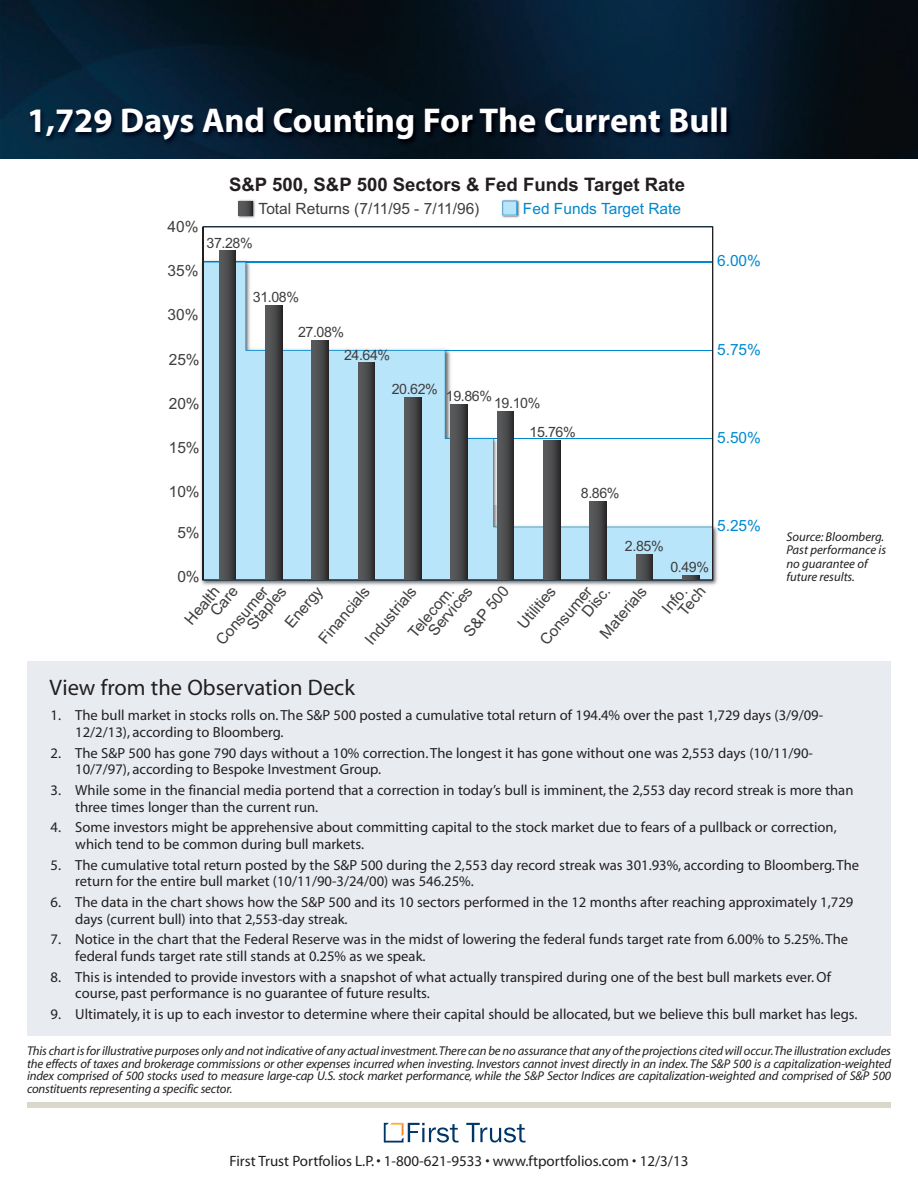
<style>
.page{position:relative;width:918px;height:1188px;background:#fff}
.page>*{position:absolute;margin:0;border:0;box-sizing:border-box;transform-origin:0 0}
.t1{font:700 34.5px "Myriad";color:#fff}
.t2{font:22.5px "Myriad";color:#231f20}
.t3{font:700 18.6px "Arial";color:#231f20}
.t4{font:15.45px/14px "Arial";color:#3e3e3f}
.t5{font:15.45px "Arial";color:#0089cf}
.t6{font:15px "Myriad";color:#231f20}
.t7{font:14.7px/16.5px "Myriad";color:#231f20}
.t8{font:14.25px/23px "Arial";letter-spacing:-.03em;color:#3e3e3f}
.t9{font:italic 12.75px/12.8px "Myriad";letter-spacing:-.01em;color:#231f20;text-align:justify}
</style>
<div class="page">
<div style="left:27px;top:662px;width:864px;height:374px;background:#e8ecf1"></div>
<img style="left:0;top:0;width:918px;height:159px">
<svg style="left:466px;top:1123px;width:60px;height:20px"></svg>
<svg style="left:384px;top:1123px;width:75px;height:20px"></svg>
<div style="left:27px;top:1102px;width:864px;height:6px;background:#dad8ca"></div>
<img style="left:21px;top:52px;width:882px;height:99px">
<img style="left:201px;top:258px;width:517px;height:328px">
<svg style="left:202px;top:226px;width:511px;height:355px"></svg>
<img style="left:237px;top:199px;width:18px;height:19px">
<svg style="left:238px;top:201px;width:14px;height:14px"></svg>
<img style="left:501px;top:199px;width:19px;height:19px">
<svg style="left:503px;top:201px;width:14px;height:14px"></svg>
<svg style="left:219px;top:251px;width:17px;height:328px;background:#474849"></svg>
<svg style="left:265px;top:305px;width:17px;height:274px;background:#48484a"></svg>
<svg style="left:312px;top:341px;width:16px;height:238px;background:#48494a"></svg>
<svg style="left:358px;top:362px;width:17px;height:217px;background:#474849"></svg>
<svg style="left:404px;top:398px;width:17px;height:181px;background:#48484a"></svg>
<svg style="left:451px;top:404px;width:16px;height:175px;background:#48494a"></svg>
<svg style="left:497px;top:411px;width:17px;height:168px;background:#474749"></svg>
<svg style="left:543px;top:441px;width:17px;height:138px;background:#48484a"></svg>
<svg style="left:590px;top:501px;width:16px;height:78px"></svg>
<svg style="left:636px;top:554px;width:17px;height:25px"></svg>
<svg style="left:682px;top:575px;width:17px;height:4px"></svg>
<h1 class="t1" style="left:27px;top:107px;width:703px">1,729 Days And Counting For The Current Bull</h1>
<p class="t3" style="left:229px;top:172px;width:457px">S&amp;P 500, S&amp;P 500 Sectors &amp; Fed Funds Target Rate</p>
<p class="t4" style="left:168px;top:220px;width:33px">40%</p>
<p class="t4" style="left:168px;top:264px;width:33px">35%</p>
<p class="t4" style="left:168px;top:308px;width:33px">30%</p>
<p class="t4" style="left:169px;top:352px;width:33px">25%</p>
<p class="t4" style="left:169px;top:396px;width:33px">20%</p>
<p class="t4" style="left:169px;top:440px;width:33px">15%</p>
<p class="t4" style="left:259px;top:202px;width:222px">Total Returns (7/11/95 - 7/11/96)</p>
<p class="t5" style="left:523px;top:198px;width:160px">Fed Funds Target Rate</p>
<p class="t8" style="left:207px;top:232px;width:48px">37.28%</p>
<p class="t8" style="left:253px;top:286px;width:48px">31.08%</p>
<p class="t8" style="left:344px;top:321px;width:48px;text-indent:-46px">27.08%<br>24.64%</p>
<p class="t8" style="left:392px;top:377px;width:48px">20.62%</p>
<p class="t8" style="left:446px;top:384px;width:48px">19.86%</p>
<p class="t8" style="left:494px;top:392px;width:48px">19.10%</p>
<p class="t8" style="left:530px;top:421px;width:48px">15.76%</p>
<p class="t5" style="left:717px;top:250px;width:45px">6.00%</p>
<p class="t5" style="left:717px;top:340px;width:45px">5.75%</p>
<p class="t5" style="left:717px;top:428px;width:45px">5.50%</p>
<p class="t4" style="left:169px;top:485px;width:33px">10%</p>
<p class="t4" style="left:177px;top:526px;width:24px">5%</p>
<p class="t4" style="left:177px;top:570px;width:24px">0%</p>
<p class="t8" style="left:581px;top:481px;width:40px">8.86%</p>
<p class="t8" style="left:625px;top:535px;width:40px">2.85%</p>
<p class="t8" style="left:670px;top:555px;width:40px">0.49%</p>
<p class="t4" style="left:435px;top:608px;width:62px;line-height:27.9px;text-indent:-22px;rotate:-50deg">Services<br>S&amp;P 500</p>
<p class="t4" style="left:510px;top:618px;width:75px;line-height:27.9px;rotate:-50deg">Utilities<br>Consumer</p>
<p class="t4" style="left:197px;top:601px;width:35px;text-indent:-23px;rotate:-50deg">Health<br>Care</p>
<p class="t4" style="left:571px;top:610px;width:64px;line-height:27.9px;text-indent:5px;rotate:-50deg">Disc.<br>Materials</p>
<p class="t4" style="left:666px;top:600px;width:34px;text-indent:-9px;rotate:-50deg">Info.<br>Tech</p>
<p class="t4" style="left:234px;top:614px;width:53px;text-indent:-31px;rotate:-50deg">Consumer<br>Staples</p>
<p class="t4" style="left:283px;top:621px;width:51px;rotate:-50deg">Energy</p>
<p class="t4" style="left:378px;top:608px;width:64px;line-height:29px;text-indent:-33px;rotate:-50deg">Industrials<br>Telecom.</p>
<p class="t4" style="left:316px;top:637px;width:71px;rotate:-50deg">Financials</p>
<p class="t5" style="left:717px;top:516px;width:45px">5.25%</p>
<p class="t9" style="left:786px;top:531px;width:101px;line-height:13.5px;text-align:left">Source: Bloomberg.<br>Past performance is no guarantee of future results.</p>
<h2 class="t2" style="left:50px;top:679px;width:307px">View from the Observation Deck</h2>
<p class="t7" style="left:75px;top:709px;width:750px;text-indent:-25px">1. The bull market in stocks rolls on.The S&amp;P 500 posted a cumulative total return of 194.4% over the past 1,729 days (3/9/09-<br>12/2/13), according to Bloomberg.</p>
<p class="t7" style="left:75px;top:746px;width:739px;text-indent:-25px">2. The S&amp;P 500 has gone 790 days without a 10% correction.The longest it has gone without one was 2,553 days (10/11/90-<br>10/7/97), according to Bespoke Investment Group.</p>
<p class="t7" style="left:75px;top:783px;width:780px;text-indent:-25px">3. While some in the financial media portend that a correction in today’s bull is imminent, the 2,553 day record streak is more than three times longer than the current run.</p>
<p class="t7" style="left:75px;top:820px;width:763px;text-indent:-25px">4. Some investors might be apprehensive about committing capital to the stock market due to fears of a pullback or correction, which tend to be common during bull markets.</p>
<p class="t7" style="left:75px;top:858px;width:785px;text-indent:-25px">5. The cumulative total return posted by the S&amp;P 500 during the 2,553 day record streak was 301.93%, according to Bloomberg.The return for the entire bull market (10/11/90-3/24/00) was 546.25%.</p>
<p class="t7" style="left:75px;top:895px;width:780px;text-indent:-25px">6. The data in the chart shows how the S&amp;P 500 and its 10 sectors performed in the 12 months after reaching approximately 1,729 days (current bull) into that 2,553-day streak.</p>
<p class="t7" style="left:75px;top:932px;width:774px;text-indent:-25px">7. Notice in the chart that the Federal Reserve was in the midst of lowering the federal funds target rate from 6.00% to 5.25%.The federal funds target rate still stands at 0.25% as we speak.</p>
<p class="t7" style="left:75px;top:970px;width:757px;text-indent:-25px">8. This is intended to provide investors with a snapshot of what actually transpired during one of the best bull markets ever. Of course, past performance is no guarantee of future results.</p>
<p class="t7" style="left:51px;top:1007px;width:809px">9. Ultimately, it is up to each investor to determine where their capital should be allocated, but we believe this bull market has legs.</p>
<p class="t9" style="left:27px;top:1045px;width:866px">This chart is for illustrative purposes only and not indicative of any actual investment.There can be no assurance that any of the projections cited will occur.The illustration excludes the effects of taxes and brokerage commissions or other expenses incurred when investing. Investors cannot invest directly in an index.The S&amp;P 500 is a capitalization-weighted index comprised of 500 stocks used to measure large-cap U.S. stock market performance, while the S&amp;P Sector Indices are capitalization-weighted and comprised of S&amp;P 500 constituents representing a specific sector.</p>
<p class="t6" style="left:230px;top:1155px;width:460px">First Trust Portfolios L.P.• 1-800-621-9533 • www.ftportfolios.com • 12/3/13</p>
</div>
